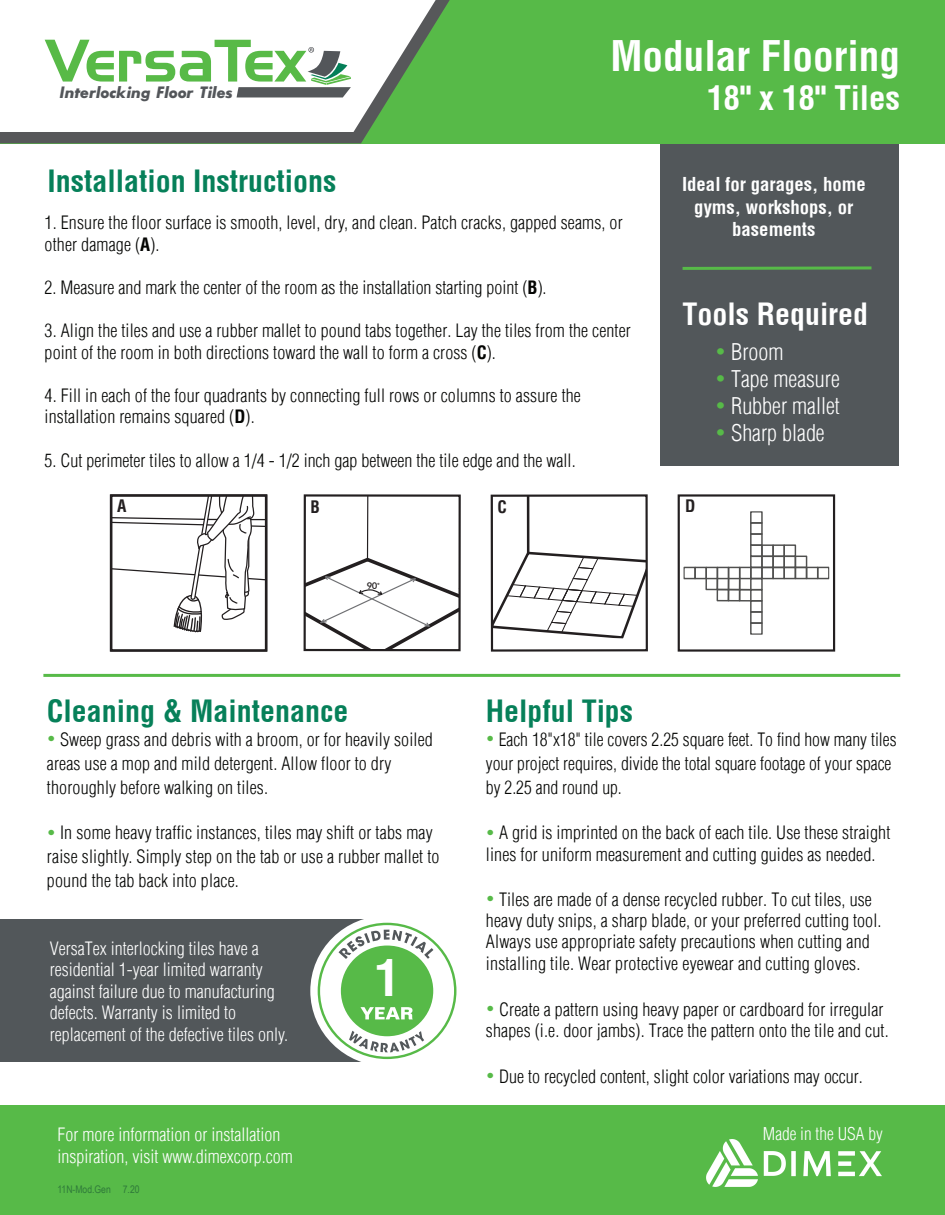
<style>
.page{position:relative;width:945px;height:1215px;background:#fff}
.page>*{position:absolute;margin:0;border:0;box-sizing:border-box;transform-origin:0 0}
.t1{font:700 condensed 49.35px "Switzerland";color:#fff}
.t2{font:700 condensed 41.25px "Switzerland";color:#fff}
.t3{font:700 condensed 33px "Switzerland";color:#fff}
.t4{font:700 condensed 30px "Switzerland";color:#068059}
.t5{font:700 condensed 30px "Switzerland";color:#fff}
.t6{font:22.5px/27px "Switzerland Cond Light Plain";color:#fff}
.t7{font:700 condensed 18.75px/22.5px "Switzerland";color:#fff;text-align:center}
.t8{font:18px/24px "Switzerland Cond Light Plain";letter-spacing:.01em;color:#040503}
.t9{font:18px/21.6px "Switzerland Cond Light Plain";color:#fff}
.t10{font:17.25px "Switzerland Cond Light Plain";color:#fff}
.t11{font:700 condensed 16.8px "Switzerland";color:#231f20}
.t12{font:italic 16.05px "Sans Serif Bld FLF";color:#53565a}
.t13{font:10.5px "Arial Narrow";color:#2f7a3a}
.t14{font:500 9.3px "Futura BT";color:#231f20}
.s1{font-family:"Switzerland";font-weight:700;font-stretch:condensed}
.s2{font-size:18px;color:#57ba48}
.s3{font-size:8.25px}
.s4{font-size:15px;color:#57ba48}
</style>
<div class="page">
<div style="left:0;top:1105px;width:945px;height:110px;background:#57ba48"></div>
<div style="left:739px;top:567px;width:13px;height:12px;border:1px solid #50504f"></div>
<div style="left:750px;top:556px;width:13px;height:12px;border:1px solid #50504f"></div>
<div style="left:750px;top:544px;width:13px;height:13px;border:1px solid #50504f"></div>
<div style="left:750px;top:533px;width:13px;height:13px;border:1px solid #50504f"></div>
<div style="left:750px;top:522px;width:13px;height:13px;border:1px solid #50504f"></div>
<div style="left:750px;top:511px;width:13px;height:13px;border:1px solid #50504f"></div>
<div style="left:772px;top:567px;width:13px;height:12px;border:1px solid #50504f"></div>
<div style="left:784px;top:567px;width:12px;height:12px;border:1px solid #50504f"></div>
<div style="left:795px;top:567px;width:12px;height:12px;border:1px solid #50504f"></div>
<div style="left:806px;top:567px;width:12px;height:12px;border:1px solid #50504f"></div>
<div style="left:817px;top:567px;width:12px;height:12px;border:1px solid #50504f"></div>
<div style="left:683px;top:567px;width:13px;height:12px;border:1px solid #50504f"></div>
<div style="left:694px;top:567px;width:13px;height:12px;border:1px solid #50504f"></div>
<div style="left:706px;top:567px;width:12px;height:12px;border:1px solid #50504f"></div>
<div style="left:717px;top:567px;width:12px;height:12px;border:1px solid #50504f"></div>
<div style="left:728px;top:567px;width:12px;height:12px;border:1px solid #50504f"></div>
<div style="left:750px;top:622px;width:13px;height:13px;border:1px solid #50504f"></div>
<div style="left:750px;top:611px;width:13px;height:13px;border:1px solid #50504f"></div>
<div style="left:750px;top:600px;width:13px;height:13px;border:1px solid #50504f"></div>
<div style="left:750px;top:589px;width:13px;height:13px;border:1px solid #50504f"></div>
<div style="left:750px;top:567px;width:13px;height:12px;border:1px solid #50504f"></div>
<div style="left:750px;top:578px;width:13px;height:12px;border:1px solid #50504f"></div>
<div style="left:761px;top:567px;width:13px;height:12px;border:1px solid #50504f"></div>
<div style="left:772px;top:556px;width:13px;height:12px;border:1px solid #50504f"></div>
<div style="left:784px;top:556px;width:12px;height:12px;border:1px solid #50504f"></div>
<div style="left:795px;top:556px;width:12px;height:12px;border:1px solid #50504f"></div>
<div style="left:761px;top:556px;width:13px;height:12px;border:1px solid #50504f"></div>
<div style="left:772px;top:544px;width:13px;height:13px;border:1px solid #50504f"></div>
<div style="left:784px;top:544px;width:12px;height:13px;border:1px solid #50504f"></div>
<div style="left:761px;top:544px;width:13px;height:13px;border:1px solid #50504f"></div>
<div style="left:728px;top:578px;width:12px;height:12px;border:1px solid #50504f"></div>
<div style="left:717px;top:578px;width:12px;height:12px;border:1px solid #50504f"></div>
<div style="left:705px;top:578px;width:13px;height:12px;border:1px solid #50504f"></div>
<svg style="left:738px;top:577px;width:14px;height:12px"></svg>
<div style="left:728px;top:589px;width:12px;height:12px;border:1px solid #50504f"></div>
<div style="left:717px;top:589px;width:12px;height:12px;border:1px solid #50504f"></div>
<div style="left:739px;top:589px;width:13px;height:13px;border:1px solid #50504f"></div>
<div style="left:678px;top:494px;width:157px;height:158px;border:2px solid #231f20"></div>
<svg style="left:494px;top:497px;width:151px;height:142px"></svg>
<div style="left:491px;top:494px;width:157px;height:158px;border:2px solid #231f20"></div>
<hr style="left:367px;top:496px;width:1px;height:64px;background:#231f20">
<svg style="left:307px;top:555px;width:151px;height:93px"></svg>
<div style="left:304px;top:494px;width:157px;height:157px;border:2px solid #231f20"></div>
<svg style="left:113px;top:497px;width:151px;height:136px"></svg>
<div style="left:110px;top:494px;width:158px;height:158px;border:2px solid #231f20"></div>
<div style="left:0;top:919px;width:387px;height:143px;background:#52575a"></div>
<div style="left:310px;top:916px;width:154px;height:150px;background:#fff;border-radius:50%"></div>
<svg style="left:318px;top:923px;width:138px;height:136px"></svg>
<div style="left:660px;top:139px;width:239px;height:327px;background:#52575a"></div>
<svg style="left:682px;top:266px;width:190px;height:4px"></svg>
<div style="left:0;top:0;width:945px;height:143px;background:#57ba48"></div>
<svg style="left:0;top:0;width:450px;height:143px;fill:#57585a"></svg>
<svg style="left:0;top:0;width:449px;height:132px;background:#e1eee0"></svg>
<svg style="left:45px;top:40px;width:306px;height:57px"></svg>
<hr style="left:43px;top:674px;width:857px;height:3px;background:#57ba48">
<img style="left:707px;top:1139px;width:175px;height:48px">
<p class="t12" style="left:59px;top:83px;width:174px">Interlocking Floor Tiles</p>
<h2 class="t2" style="left:611px;top:31px;width:291px">Modular Flooring</h2>
<h3 class="t3" style="left:707px;top:78px;width:195px">18" x 18" Tiles</h3>
<h3 class="t4" style="left:48px;top:163px;width:290px">Installation Instructions</h3>
<p class="t8" style="left:45px;top:211px;width:580px;line-height:21.6px">1. Ensure the floor surface is smooth, level, dry, and clean. Patch cracks, gapped seams, or other damage (<span class="s1">A</span>).</p>
<p class="t8" style="left:45px;top:275px;width:504px">2. Measure and mark the center of the room as the installation starting point (<span class="s1">B</span>).</p>
<p class="t8" style="left:45px;top:319px;width:588px;line-height:21.6px">3. Align the tiles and use a rubber mallet to pound tabs together. Lay the tiles from the center point of the room in both directions toward the wall to form a cross (<span class="s1">C</span>).</p>
<p class="t8" style="left:45px;top:384px;width:538px;line-height:21.6px">4. Fill in each of the four quadrants by connecting full rows or columns to assure the installation remains squared (<span class="s1">D</span>).</p>
<p class="t8" style="left:45px;top:448px;width:533px">5. Cut perimeter tiles to allow a 1/4 - 1/2 inch gap between the tile edge and the wall.</p>
<p class="t7" style="left:682px;top:173px;width:185px">Ideal for garages, home gyms, workshops, or basements</p>
<h3 class="t5" style="left:683px;top:296px;width:187px">Tools Required</h3>
<p class="t6" style="left:715px;top:338px;width:126px"><span class="s2">∙</span> Broom<br><span class="s2">∙</span> Tape measure <span class="s2">∙</span> Rubber mallet <span class="s2">∙</span> Sharp blade</p>
<p class="t11" style="left:117px;top:496px;width:11px">A</p>
<p class="t11" style="left:311px;top:496px;width:11px">B</p>
<p class="t14" style="left:367px;top:580px;width:15px">90<span class="s3">˚</span></p>
<h3 class="t4" style="left:47px;top:692px;width:303px">Cleaning &amp; Maintenance</h3>
<p class="t8" style="left:47px;top:727px;width:387px"><span class="s4">∙</span> Sweep grass and debris with a broom, or for heavily soiled areas use a mop and mild detergent. Allow floor to dry thoroughly before walking on tiles.</p>
<p class="t8" style="left:47px;top:820px;width:394px"><span class="s4">∙</span> In some heavy traffic instances, tiles may shift or tabs may raise slightly. Simply step on the tab or use a rubber mallet to pound the tab back into place.</p>
<p class="t9" style="left:50px;top:937px;width:240px">VersaTex interlocking tiles have a residential 1-year limited warranty against failure due to manufacturing defects. Warranty is limited to replacement of the defective tiles only.</p>
<h1 class="t1" style="left:375px;top:948px;width:26px">1</h1>
<p class="t11" style="left:497px;top:496px;width:11px">C</p>
<p class="t11" style="left:685px;top:496px;width:12px">D</p>
<h3 class="t4" style="left:486px;top:692px;width:149px">Helpful Tips</h3>
<p class="t8" style="left:486px;top:727px;width:412px"><span class="s4">∙</span> Each 18"x18" tile covers 2.25 square feet. To find how many tiles your project requires, divide the total square footage of your space by 2.25 and round up.</p>
<p class="t8" style="left:486px;top:822px;width:406px;line-height:21.6px"><span class="s4">∙</span> A grid is imprinted on the back of each tile. Use these straight lines for uniform measurement and cutting guides as needed.</p>
<p class="t8" style="left:486px;top:888px;width:397px;line-height:21.5px"><span class="s4">∙</span> Tiles are made of a dense recycled rubber. To cut tiles, use heavy duty snips, a sharp blade, or your preferred cutting tool.<br>Always use appropriate safety precautions when cutting and installing tile. Wear protective eyewear and cutting gloves.</p>
<p class="t8" style="left:486px;top:998px;width:404px;line-height:21.6px"><span class="s4">∙</span> Create a pattern using heavy paper or cardboard for irregular shapes (i.e. door jambs). Trace the pattern onto the tile and cut.</p>
<p class="t8" style="left:486px;top:1064px;width:379px"><span class="s4">∙</span> Due to recycled content, slight color variations may occur.</p>
<p class="t9" style="left:57px;top:1123px;width:237px">For more information or installation inspiration, visit www.dimexcorp.com</p>
<p class="t10" style="left:763px;top:1124px;width:121px">Made in the USA by</p>
<p class="t13" style="left:57px;top:1181px;width:84px">11N-Mod.Gen 7.20</p>
</div>
